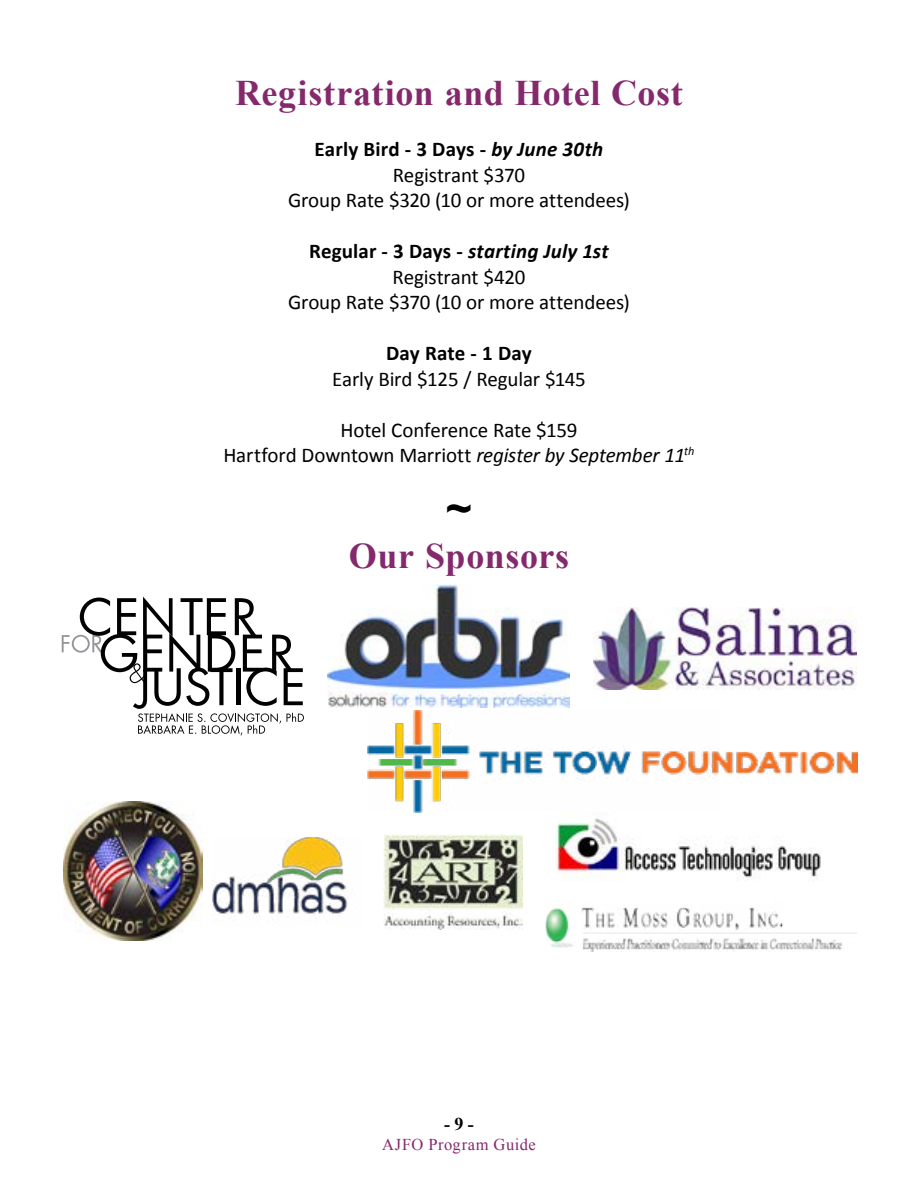
<style>
.page{position:relative;width:918px;height:1188px;background:#fff}
.page>*{position:absolute;margin:0;border:0;box-sizing:border-box;transform-origin:0 0}
.t1{font:700 45px "Arial";color:#000}
.t2{font:700 36px "Times New Roman";letter-spacing:.02em;color:#85296d}
.t3{font:21px/25.5px "Calibri";letter-spacing:-.01em;color:#000;text-align:center}
.t4{font:700 21px "Calibri";letter-spacing:.005em;color:#000}
.t5{font:700 18px "Times New Roman";color:#000}
.t6{font:16.5px "Times New Roman";letter-spacing:.035em;color:#85296d}
.s1{font-weight:700}
.s2{font-weight:700;font-style:italic}
.s3{font-style:italic}
</style>
<div class="page">
<svg style="left:62px;top:597px;width:242px;height:139px"></svg>
<img style="left:327px;top:584px;width:243px;height:123px">
<img style="left:594px;top:608px;width:263px;height:81px">
<img style="left:368px;top:710px;width:490px;height:102px">
<img style="left:63px;top:802px;width:139px;height:139px">
<img style="left:212px;top:838px;width:136px;height:81px">
<img style="left:383px;top:834px;width:140px;height:95px">
<img style="left:556px;top:812px;width:265px;height:68px">
<img style="left:545px;top:907px;width:312px;height:44px">
<h2 class="t2" style="left:235px;top:68px;width:449px">Registration and Hotel Cost</h2>
<p class="t3" style="left:288px;top:137px;width:343px"><span class="s1">Early Bird - 3 Days -</span> <span class="s2">by June 30th<br></span>Registrant $370<br>Group Rate $320 (10 or more attendees)</p>
<p class="t3" style="left:288px;top:239px;width:343px"><span class="s1">Regular - 3 Days -</span> <span class="s2">starting July 1st<br></span>Registrant $420<br>Group Rate $370 (10 or more attendees)</p>
<p class="t4" style="left:386px;top:340px;width:147px">Day Rate - 1 Day</p>
<p class="t3" style="left:332px;top:366px;width:255px">Early Bird $125 / Regular $145</p>
<p class="t3" style="left:223px;top:417px;width:473px">Hotel Conference Rate $159<br>Hartford Downtown Marriott <span class="s3">register by September 11</span><sup>th</sup></p>
<h1 class="t1" style="left:446px;top:478px;width:28px">~</h1>
<h2 class="t2" style="left:349px;top:531px;width:222px">Our Sponsors</h2>
<p class="t5" style="left:444px;top:1112px;width:31px">- 9 -</p>
<p class="t6" style="left:382px;top:1133px;width:155px">AJFO Program Guide</p>
</div>
